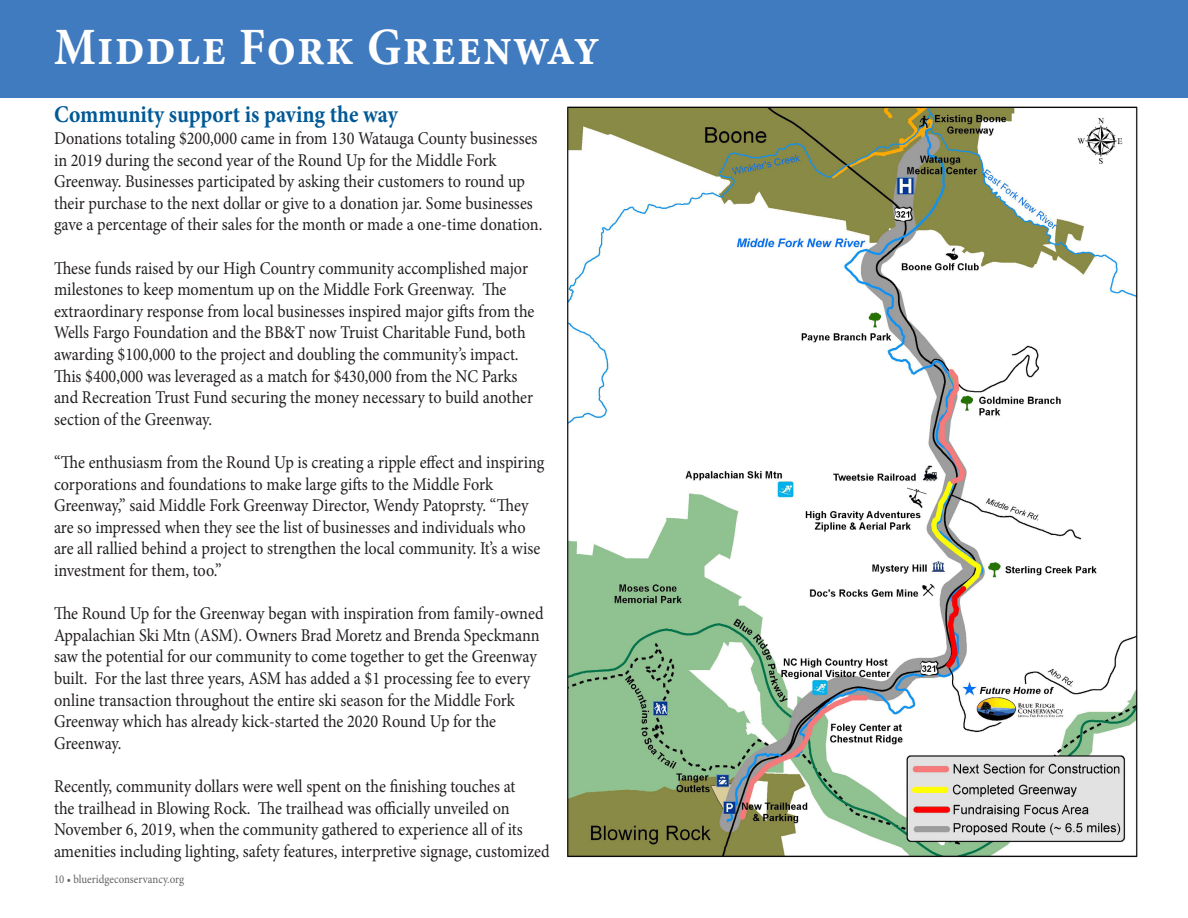
<style>
.page{position:relative;width:1188px;height:918px;background:#fff}
.page>*{position:absolute;margin:0;border:0;box-sizing:border-box;transform-origin:0 0}
.t1{font:700 52.5px "Minion Pro";letter-spacing:.025em;color:#fff;scale:.9 1}
.t2{font:700 24px "Minion Pro";letter-spacing:.01em;color:#005996;scale:.9 1}
.t3{font:18px/21.6px "Minion Pro";color:#231f20;scale:.9 1}
.t4{font:12px "Minion Pro";color:#636366;scale:.9 1}
</style>
<div class="page">
<div style="left:0;top:0;width:1188px;height:98px;background:#407bbf"></div>
<img style="left:567px;top:106px;width:571px;height:752px">
<p class="t1" style="left:54px;top:10px;width:608px">Middle Fork Greenway</p>
<p class="t2" style="left:54px;top:98px;width:384px">Community support is paving the way</p>
<p class="t3" style="left:54px;top:128px;width:544px">Donations totaling $200,000 came in from 130 Watauga County businesses in 2019 during the second year of the Round Up for the Middle Fork Greenway. Businesses participated by asking their customers to round up their purchase to the next dollar or give to a donation jar. Some businesses gave a percentage of their sales for the month or made a one-time donation.</p>
<p class="t3" style="left:54px;top:257px;width:535px">These funds raised by our High Country community accomplished major milestones to keep momentum up on the Middle Fork Greenway. The extraordinary response from local businesses inspired major gifts from the Wells Fargo Foundation and the BB&amp;T now Truist Charitable Fund, both awarding $100,000 to the project and doubling the community’s impact.<br>This $400,000 was leveraged as a match for $430,000 from the NC Parks and Recreation Trust Fund securing the money necessary to build another section of the Greenway.</p>
<p class="t3" style="left:54px;top:452px;width:546px">“The enthusiasm from the Round Up is creating a ripple effect and inspiring corporations and foundations to make large gifts to the Middle Fork Greenway,” said Middle Fork Greenway Director, Wendy Patoprsty. “They are so impressed when they see the list of businesses and individuals who are all rallied behind a project to strengthen the local community. It’s a wise investment for them, too.”</p>
<p class="t3" style="left:54px;top:603px;width:545px">The Round Up for the Greenway began with inspiration from family-owned Appalachian Ski Mtn (ASM). Owners Brad Moretz and Brenda Speckmann saw the potential for our community to come together to get the Greenway built. For the last three years, ASM has added a $1 processing fee to every online transaction throughout the entire ski season for the Middle Fork Greenway which has already kick-started the 2020 Round Up for the Greenway.</p>
<p class="t3" style="left:54px;top:776px;width:552px">Recently, community dollars were well spent on the finishing touches at<br>the trailhead in Blowing Rock. The trailhead was officially unveiled on November 6, 2019, when the community gathered to experience all of its amenities including lighting, safety features, interpretive signage, customized</p>
<p class="t4" style="left:54px;top:871px;width:146px">10 • blueridgeconservancy.org</p>
</div>
